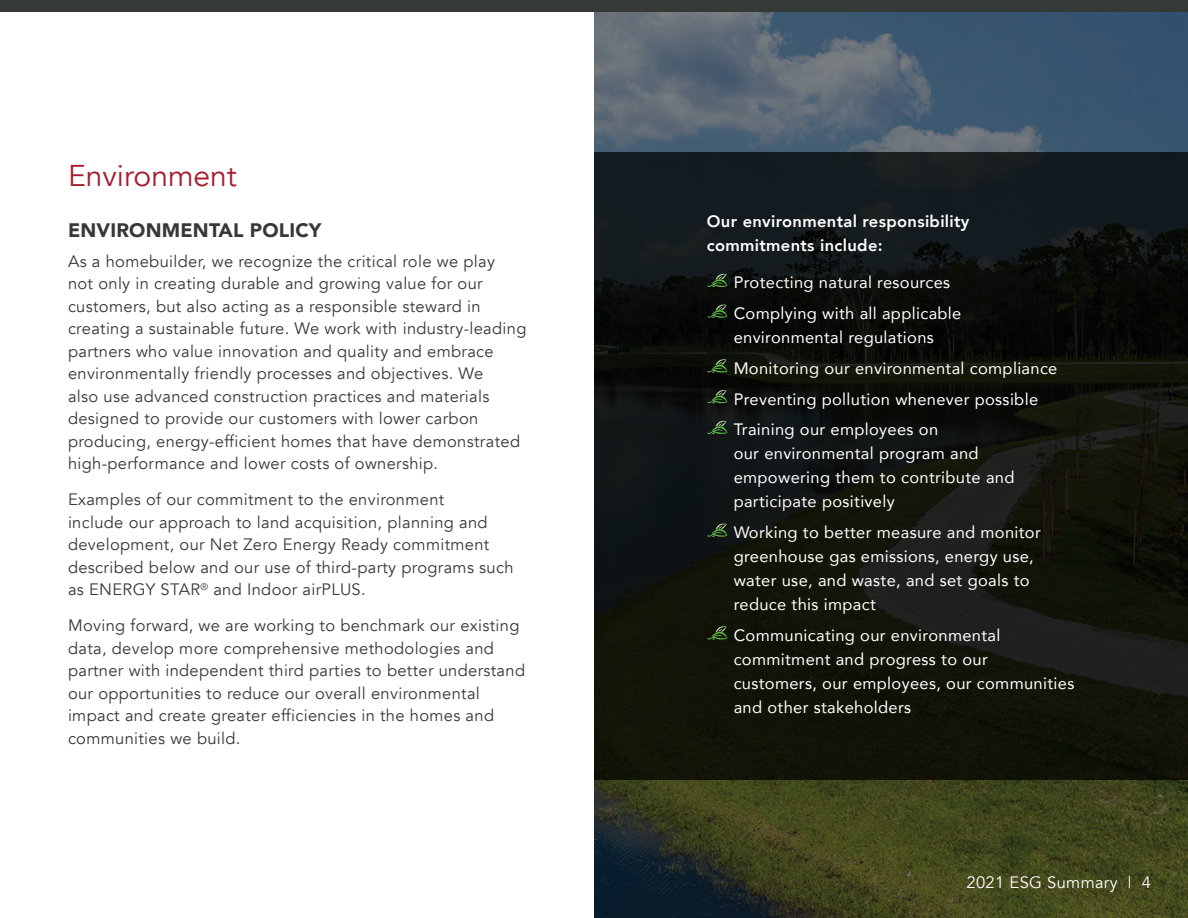
<style>
.page{position:relative;width:1188px;height:918px;background:#fff}
.page>*{position:absolute;margin:0;border:0;box-sizing:border-box;transform-origin:0 0}
.t1{font:30px "Avenir";color:#a51d2e}
.t2{font:900 19.5px "Avenir";letter-spacing:.01em;color:#363a36}
.t3{font:16.5px/22.5px "Avenir";letter-spacing:.02em;color:#363a36}
.t4{font:16.5px/24px "Avenir";letter-spacing:.02em;color:#fff}
.t5{font:800 16.5px/24px "Avenir";letter-spacing:.02em;color:#fff}
.t6{font:16.5px "Avenir";letter-spacing:.02em;color:#fff}
</style>
<div class="page">
<svg style="left:594px;top:11px;width:594px;height:907px;background:#435049"></svg>
<svg style="left:594px;top:152px;width:594px;height:628px;background:#11140f"></svg>
<svg style="left:707px;top:273px;width:20px;height:15px"></svg>
<svg style="left:707px;top:303px;width:20px;height:16px"></svg>
<svg style="left:707px;top:358px;width:20px;height:16px"></svg>
<svg style="left:707px;top:389px;width:20px;height:16px"></svg>
<svg style="left:707px;top:420px;width:20px;height:15px"></svg>
<svg style="left:707px;top:522px;width:20px;height:16px"></svg>
<svg style="left:707px;top:625px;width:20px;height:16px"></svg>
<div style="left:0;top:0;width:1188px;height:11px;background:#363a36"></div>
<h1 class="t1" style="left:68px;top:157px;width:170px">Environment</h1>
<p class="t2" style="left:68px;top:214px;width:255px">ENVIRONMENTAL POLICY</p>
<p class="t3" style="left:68px;top:250px;width:460px">As a homebuilder, we recognize the critical role we play<br>not only in creating durable and growing value for our customers, but also acting as a responsible steward in creating a sustainable future. We work with industry-leading partners who value innovation and quality and embrace environmentally friendly processes and objectives. We<br>also use advanced construction practices and materials designed to provide our customers with lower carbon producing, energy-efficient homes that have demonstrated high-performance and lower costs of ownership.</p>
<p class="t3" style="left:68px;top:489px;width:447px">Examples of our commitment to the environment<br>include our approach to land acquisition, planning and development, our Net Zero Energy Ready commitment described below and our use of third-party programs such as ENERGY STAR<sup>®</sup> and Indoor airPLUS.</p>
<p class="t3" style="left:68px;top:615px;width:459px">Moving forward, we are working to benchmark our existing data, develop more comprehensive methodologies and partner with independent third parties to better understand our opportunities to reduce our overall environmental impact and create greater efficiencies in the homes and communities we build.</p>
<p class="t5" style="left:707px;top:209px;width:264px">Our environmental responsibility commitments include:</p>
<p class="t4" style="left:734px;top:267px;width:229px;line-height:30.8px">Protecting natural resources<br>Complying with all applicable</p>
<p class="t4" style="left:734px;top:322px;width:325px;line-height:30.8px">environmental regulations<br>Monitoring our environmental compliance Preventing pollution whenever possible Training our employees on</p>
<p class="t4" style="left:734px;top:441px;width:282px">our environmental program and empowering them to contribute and participate positively</p>
<p class="t4" style="left:734px;top:520px;width:309px">Working to better measure and monitor greenhouse gas emissions, energy use, water use, and waste, and set goals to reduce this impact</p>
<p class="t4" style="left:734px;top:623px;width:342px">Communicating our environmental commitment and progress to our customers, our employees, our communities and other stakeholders</p>
<p class="t6" style="left:967px;top:872px;width:186px">2021 ESG Summary | 4</p>
</div>
